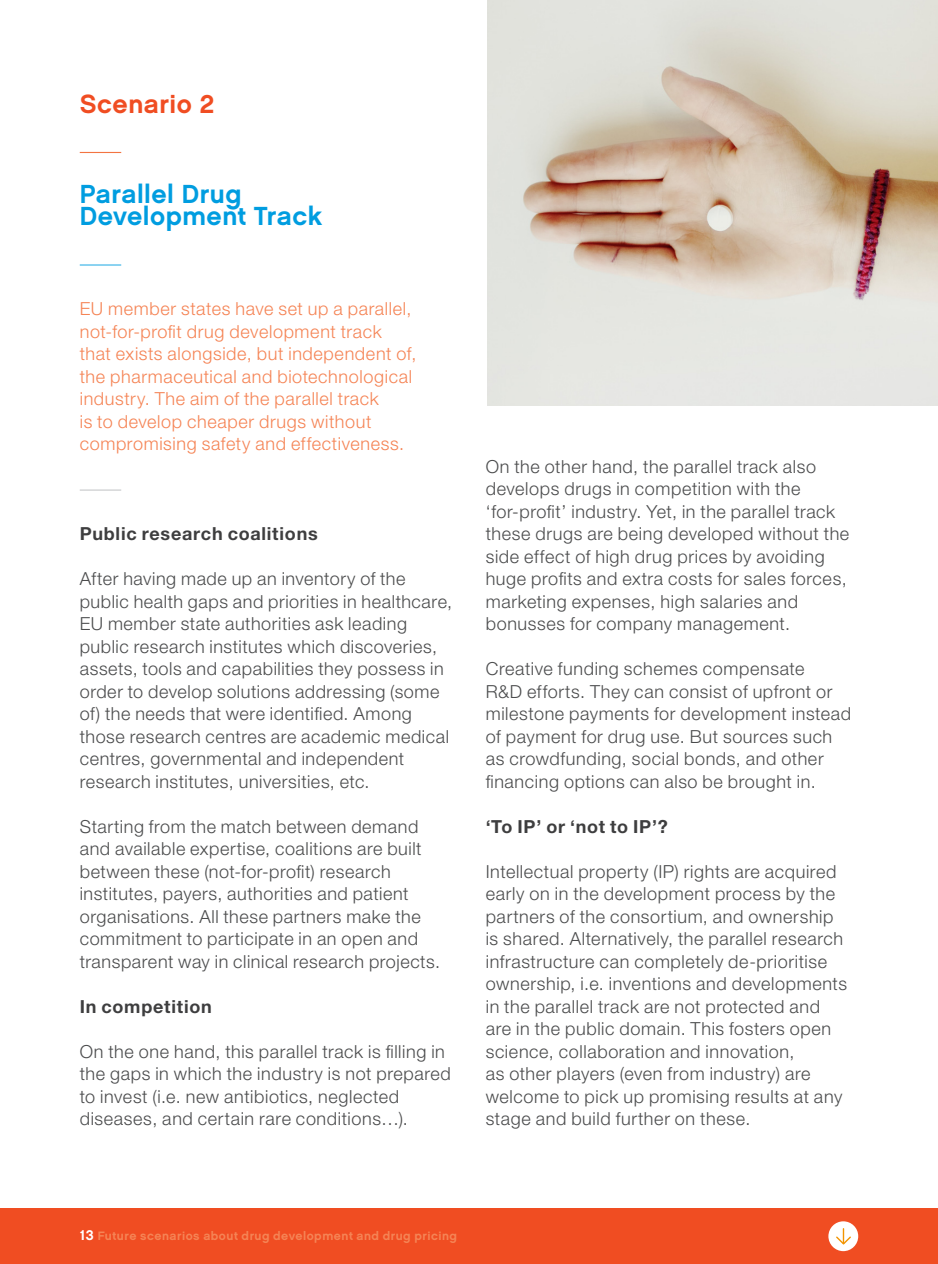
<style>
.page{position:relative;width:938px;height:1264px;background:#fff}
.page>*{position:absolute;margin:0;border:0;box-sizing:border-box;transform-origin:0 0}
.DEF_titel_1_ROOD{font:26.1px/22.5px "Chalet New York Nineteen Sixty";letter-spacing:.02em;color:#009de0}
.DEF_titel_1_ROOD-2{font:26.1px "Chalet New York Nineteen Sixty";letter-spacing:.02em;color:#f04d22}
.BODY_DEF{font:300 18px/22.5px "Helvetica Neue LT Std";letter-spacing:.035em;color:#4b4c4d}
.DEF_inleiding{font:300 18px/22.5px "Helvetica Neue LT Std";letter-spacing:.035em;color:#f58455}
.DEF_tussentitel_1{font:700 18px "Helvetica Neue LT Std";letter-spacing:.04em;color:#3e3e3f}
.t1{font:12.15px "Chalet New York Nineteen Sixty";letter-spacing:.04em;color:#f58455}
.s1{font-size:14.17px;color:#fff}
</style>
<div class="page">
<div style="left:0;top:1208px;width:938px;height:56px;background:#f04d22"></div>
<hr style="left:80px;top:152px;width:41px;height:1px;background:#f37442">
<hr style="left:80px;top:264px;width:41px;height:1px;background:#33b1e6">
<hr style="left:80px;top:489px;width:41px;height:1px;background:#c7c8ca">
<img style="left:487px;top:0;width:451px;height:405px">
<div style="left:828px;top:1221px;width:30px;height:30px;background:#fff;border-radius:50%"></div>
<svg style="left:836px;top:1228px;width:15px;height:17px"></svg>
<p class="DEF_titel_1_ROOD-2" style="left:80px;top:88px;width:136px">Scenario 2</p>
<p class="DEF_titel_1_ROOD" style="left:80px;top:182px;width:244px">Parallel Drug<br>Development Track</p>
<p class="DEF_inleiding" style="left:80px;top:297px;width:338px">EU member states have set up a parallel, not-for-profit drug development track that exists alongside, but independent of, the pharmaceutical and biotechnological industry. The aim of the parallel track<br>is to develop cheaper drugs without compromising safety and effectiveness.</p>
<p class="DEF_tussentitel_1" style="left:80px;top:522px;width:239px">Public research coalitions</p>
<p class="BODY_DEF" style="left:80px;top:567px;width:374px">After having made up an inventory of the public health gaps and priorities in healthcare, EU member state authorities ask leading public research institutes which discoveries, assets, tools and capabilities they possess in order to develop solutions addressing (some of) the needs that were identified. Among those research centres are academic medical centres, governmental and independent research institutes, universities, etc.</p>
<p class="BODY_DEF" style="left:80px;top:814px;width:362px">Starting from the match between demand and available expertise, coalitions are built between these (not-for-profit) research institutes, payers, authorities and patient organisations. All these partners make the commitment to participate in an open and transparent way in clinical research projects.</p>
<p class="DEF_tussentitel_1" style="left:80px;top:995px;width:134px">In competition</p>
<p class="BODY_DEF" style="left:80px;top:1039px;width:373px">On the one hand, this parallel track is filling in the gaps in which the industry is not prepared to invest (i.e. new antibiotics, neglected diseases, and certain rare conditions…).</p>
<p class="BODY_DEF" style="left:486px;top:454px;width:365px">On the other hand, the parallel track also develops drugs in competition with the ‘for-profit’ industry. Yet, in the parallel track these drugs are being developed without the side effect of high drug prices by avoiding huge profits and extra costs for sales forces, marketing expenses, high salaries and bonusses for company management.</p>
<p class="BODY_DEF" style="left:486px;top:657px;width:367px">Creative funding schemes compensate<br>R&amp;D efforts. They can consist of upfront or milestone payments for development instead of payment for drug use. But sources such as crowdfunding, social bonds, and other financing options can also be brought in.</p>
<p class="DEF_tussentitel_1" style="left:486px;top:815px;width:183px">‘To IP’ or ‘not to IP’?</p>
<p class="BODY_DEF" style="left:486px;top:859px;width:363px">Intellectual property (IP) rights are acquired early on in the development process by the partners of the consortium, and ownership is shared. Alternatively, the parallel research infrastructure can completely de-prioritise ownership, i.e. inventions and developments in the parallel track are not protected and are in the public domain. This fosters open science, collaboration and innovation,<br>as other players (even from industry) are welcome to pick up promising results at any stage and build further on these.</p>
<p class="t1" style="left:80px;top:1228px;width:379px"><span class="s1">13</span> Future scenarios about drug development and drug pricing</p>
</div>
